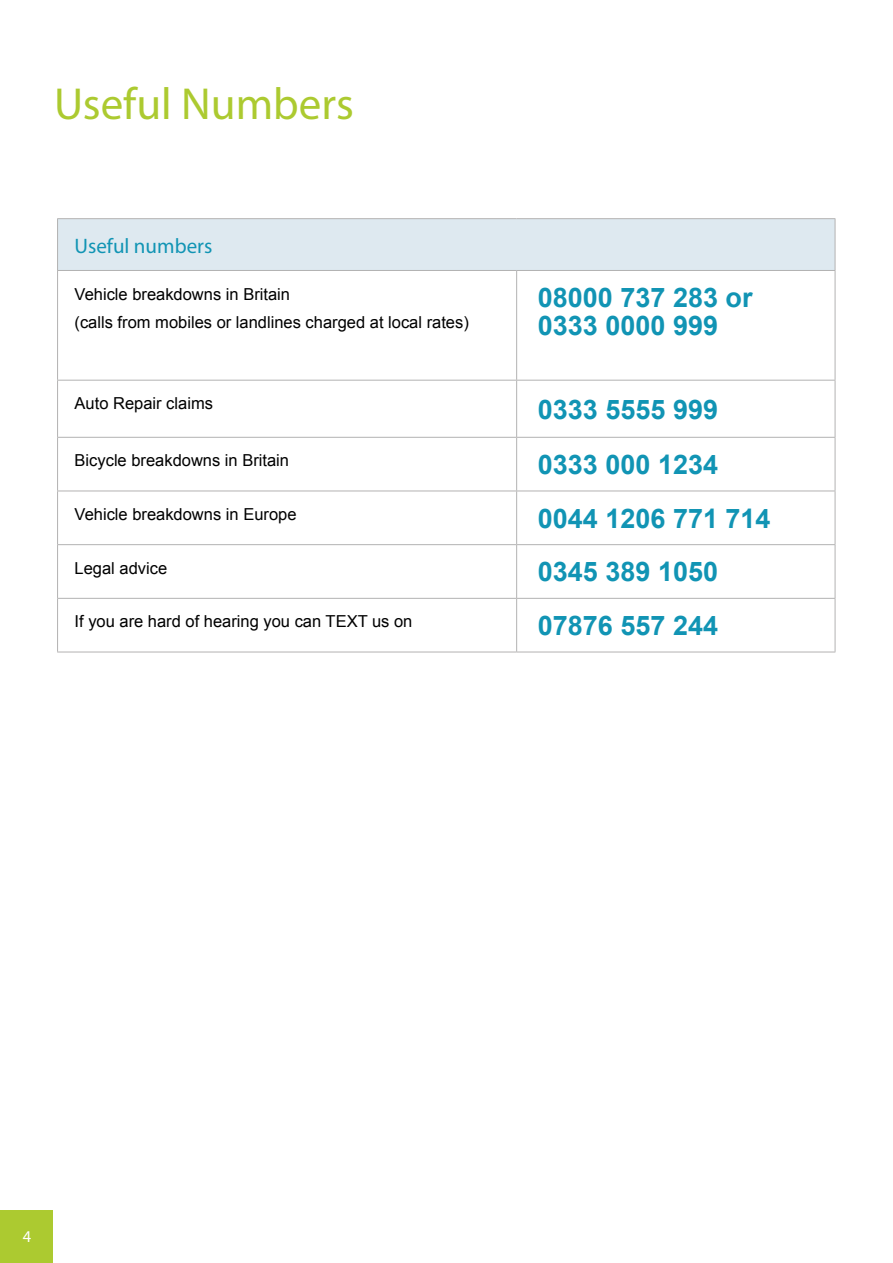
<style>
.page{position:relative;width:893px;height:1263px;background:#fff}
.page>*{position:absolute;margin:0;border:0;box-sizing:border-box;transform-origin:0 0}
.t1{font:45px "Myriad Pro";color:#acca30}
.t2{font:700 27px/28px "Arial";color:#1194b4}
.t3{font:21px "Myriad Pro";color:#1194b4}
.t4{font:16.5px/28px "Arial";color:#000}
.t5{font:16.5px "Myriad Pro";color:#fff}
</style>
<div class="page">
<div style="left:0;top:1210px;width:53px;height:53px;background:#acca30"></div>
<div style="left:58px;top:219px;width:777px;height:51px;background:#dee9f0"></div>
<hr style="left:57px;top:218px;width:460px;height:1px;background:#b3b2b2">
<hr style="left:57px;top:219px;width:1px;height:51px;background:#b3b2b2">
<hr style="left:517px;top:218px;width:318px;height:1px;background:#b3b2b2">
<hr style="left:835px;top:219px;width:1px;height:51px;background:#b3b2b2">
<hr style="left:57px;top:270px;width:460px;height:1px;background:#b3b2b2">
<hr style="left:57px;top:271px;width:1px;height:109px;background:#b3b2b2">
<hr style="left:517px;top:270px;width:318px;height:1px;background:#b3b2b2">
<hr style="left:516px;top:271px;width:1px;height:109px;background:#b3b2b2">
<hr style="left:835px;top:271px;width:1px;height:109px;background:#b3b2b2">
<hr style="left:57px;top:380px;width:460px;height:1px;background:#b3b2b2">
<hr style="left:57px;top:380px;width:1px;height:57px;background:#b3b2b2">
<hr style="left:517px;top:380px;width:318px;height:1px;background:#b3b2b2">
<hr style="left:516px;top:380px;width:1px;height:57px;background:#b3b2b2">
<hr style="left:835px;top:380px;width:1px;height:57px;background:#b3b2b2">
<hr style="left:57px;top:438px;width:1px;height:53px;background:#b3b2b2">
<hr style="left:516px;top:438px;width:1px;height:53px;background:#b3b2b2">
<hr style="left:835px;top:438px;width:1px;height:53px;background:#b3b2b2">
<hr style="left:57px;top:491px;width:1px;height:53px;background:#b3b2b2">
<hr style="left:516px;top:491px;width:1px;height:53px;background:#b3b2b2">
<hr style="left:835px;top:491px;width:1px;height:53px;background:#b3b2b2">
<hr style="left:57px;top:545px;width:1px;height:53px;background:#b3b2b2">
<hr style="left:516px;top:545px;width:1px;height:53px;background:#b3b2b2">
<hr style="left:835px;top:545px;width:1px;height:53px;background:#b3b2b2">
<hr style="left:57px;top:599px;width:1px;height:53px;background:#b3b2b2">
<hr style="left:516px;top:599px;width:1px;height:53px;background:#b3b2b2">
<hr style="left:835px;top:599px;width:1px;height:53px;background:#b3b2b2">
<hr style="left:57px;top:437px;width:460px;height:1px;background:#b3b2b2">
<hr style="left:57px;top:491px;width:460px;height:1px;background:#b3b2b2">
<hr style="left:57px;top:544px;width:460px;height:1px;background:#b3b2b2">
<hr style="left:57px;top:598px;width:460px;height:1px;background:#b3b2b2">
<hr style="left:57px;top:652px;width:460px;height:1px;background:#b3b2b2">
<hr style="left:517px;top:437px;width:318px;height:1px;background:#b3b2b2">
<hr style="left:517px;top:491px;width:318px;height:1px;background:#b3b2b2">
<hr style="left:517px;top:544px;width:318px;height:1px;background:#b3b2b2">
<hr style="left:517px;top:598px;width:318px;height:1px;background:#b3b2b2">
<hr style="left:517px;top:652px;width:318px;height:1px;background:#b3b2b2">
<h1 class="t1" style="left:54px;top:76px;width:301px">Useful Numbers</h1>
<p class="t3" style="left:75px;top:232px;width:139px">Useful numbers</p>
<p class="t4" style="left:75px;top:280px;width:396px">Vehicle breakdowns in Britain<br>(calls from mobiles or landlines charged at local rates)</p>
<h2 class="t2" style="left:538px;top:284px;width:216px">08000 737 283 or<br>0333 0000 999</h2>
<p class="t4" style="left:75px;top:390px;width:140px">Auto Repair claims</p>
<h2 class="t2" style="left:538px;top:396px;width:182px">0333 5555 999</h2>
<p class="t4" style="left:75px;top:447px;width:216px">Bicycle breakdowns in Britain</p>
<h2 class="t2" style="left:538px;top:451px;width:182px">0333 000 1234</h2>
<p class="t4" style="left:75px;top:500px;width:223px">Vehicle breakdowns in Europe</p>
<h2 class="t2" style="left:538px;top:505px;width:234px">0044 1206 771 714</h2>
<p class="t4" style="left:75px;top:554px;width:94px">Legal advice</p>
<h2 class="t2" style="left:538px;top:559px;width:182px">0345 389 1050</h2>
<p class="t4" style="left:75px;top:608px;width:339px">If you are hard of hearing you can TEXT us on</p>
<h2 class="t2" style="left:538px;top:612px;width:182px">07876 557 244</h2>
<p class="t5" style="left:23px;top:1226px;width:10px">4</p>
</div>
